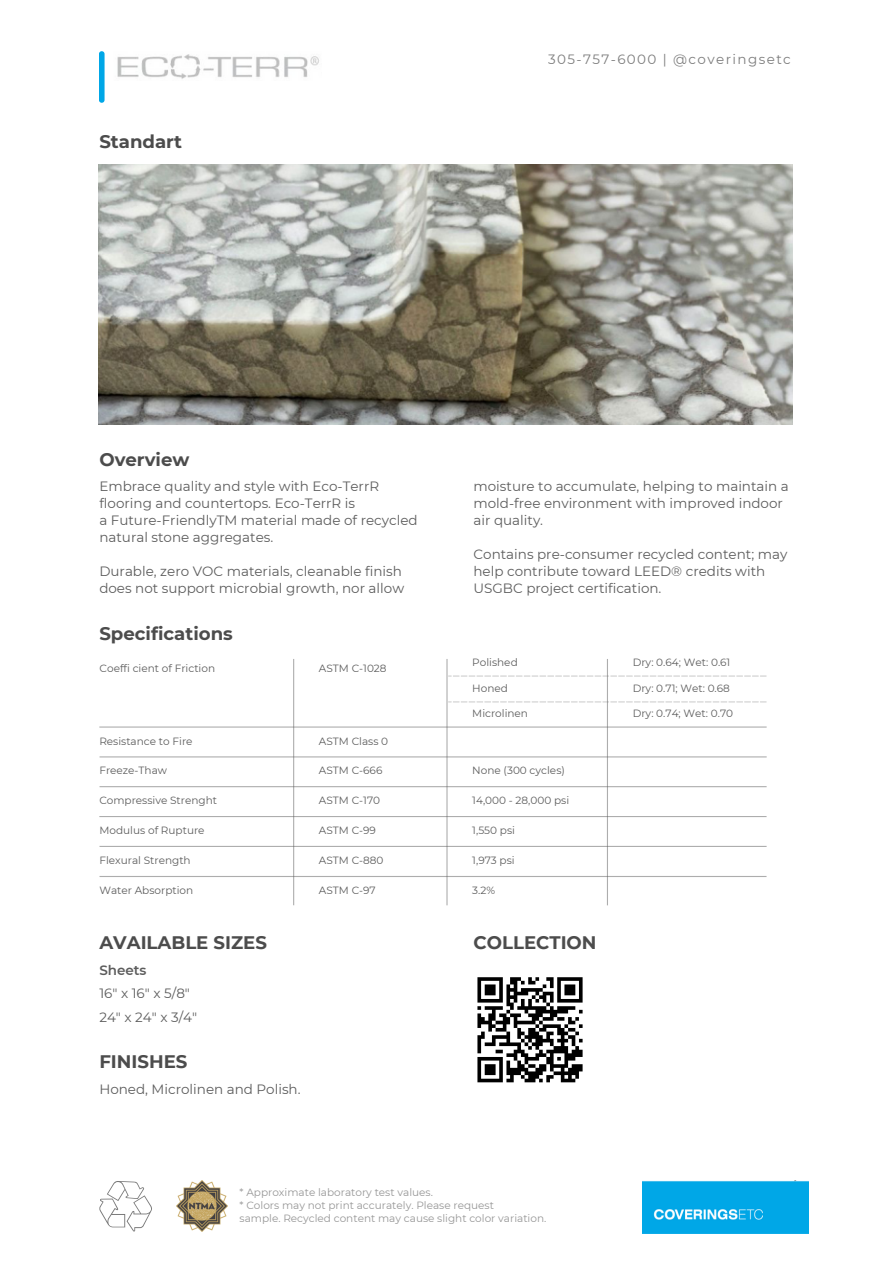
<style>
.page{position:relative;width:893px;height:1264px;background:#fff}
.page>*{position:absolute;margin:0;border:0;box-sizing:border-box;transform-origin:0 0}
.t1{font:700 18.15px "Montserrat";color:#4c4c4c}
.t2{font:13.5px/16.8px "Montserrat";color:#5c5c5c}
.t3{font:13.5px "Montserrat";letter-spacing:.105em;color:#5c5c5c}
.t4{font:600 13.5px "Montserrat";color:#5c5c5c}
.t5{font:10.5px/13px "Montserrat";color:#5c5c5c}
</style>
<div class="page">
<img style="left:117px;top:54px;width:202px;height:25px">
<hr style="left:293px;top:659px;width:1px;height:246px;background:#5c5c5c">
<hr style="left:99px;top:726px;width:667px;height:1px;background:#5c5c5c">
<hr style="left:99px;top:756px;width:667px;height:1px;background:#5c5c5c">
<hr style="left:99px;top:786px;width:667px;height:1px;background:#5c5c5c">
<hr style="left:99px;top:816px;width:667px;height:1px;background:#5c5c5c">
<hr style="left:99px;top:845px;width:667px;height:2px;background:#5c5c5c">
<hr style="left:99px;top:876px;width:667px;height:1px;background:#5c5c5c">
<svg style="left:448px;top:701px;width:318px;height:1px"></svg>
<hr style="left:446px;top:659px;width:1px;height:246px;background:#5c5c5c">
<svg style="left:99px;top:51px;width:5px;height:52px"></svg>
<img style="left:177px;top:1180px;width:50px;height:51px">
<svg style="left:99px;top:1181px;width:53px;height:50px"></svg>
<img style="left:642px;top:1180px;width:166px;height:53px">
<img style="left:99px;top:165px;width:693px;height:259px">
<svg style="left:448px;top:675px;width:318px;height:1px"></svg>
<hr style="left:607px;top:659px;width:1px;height:246px;background:#5c5c5c">
<svg style="left:477px;top:977px;width:106px;height:106px"></svg>
<p class="t1" style="left:99px;top:130px;width:84px">Standart</p>
<p class="t3" style="left:548px;top:50px;width:244px">305-757-6000 | @coveringsetc</p>
<p class="t1" style="left:99px;top:448px;width:92px">Overview</p>
<p class="t2" style="left:99px;top:478px;width:281px">Embrace quality and style with Eco-TerrR flooring and countertops. Eco-TerrR is</p>
<p class="t2" style="left:99px;top:512px;width:320px">a Future-FriendlyTM material made of recycled natural stone aggregates.</p>
<p class="t2" style="left:99px;top:562px;width:306px">Durable, zero VOC materials, cleanable finish does not support microbial growth, nor allow</p>
<p class="t1" style="left:99px;top:623px;width:135px">Specifications</p>
<p class="t5" style="left:99px;top:662px;width:117px">Coeffi cient of Friction</p>
<p class="t5" style="left:319px;top:662px;width:69px">ASTM C-1028</p>
<p class="t5" style="left:99px;top:734px;width:95px">Resistance to Fire</p>
<p class="t5" style="left:99px;top:764px;width:69px">Freeze-Thaw</p>
<p class="t5" style="left:99px;top:793px;width:119px">Compressive Strenght</p>
<p class="t5" style="left:99px;top:823px;width:107px">Modulus of Rupture</p>
<p class="t5" style="left:99px;top:853px;width:93px">Flexural Strength</p>
<p class="t5" style="left:99px;top:883px;width:95px">Water Absorption</p>
<p class="t1" style="left:99px;top:931px;width:169px">AVAILABLE SIZES</p>
<p class="t4" style="left:99px;top:961px;width:49px">Sheets</p>
<p class="t2" style="left:99px;top:985px;width:92px">16" x 16" x 5/8"</p>
<p class="t2" style="left:99px;top:1008px;width:99px">24" x 24" x 3/4"</p>
<p class="t1" style="left:99px;top:1050px;width:90px">FINISHES</p>
<p class="t2" style="left:99px;top:1080px;width:203px">Honed, Microlinen and Polish.</p>
<p class="t5" style="left:319px;top:734px;width:71px">ASTM Class 0</p>
<p class="t5" style="left:319px;top:764px;width:65px">ASTM C-666</p>
<p class="t5" style="left:319px;top:793px;width:63px">ASTM C-170</p>
<p class="t5" style="left:319px;top:823px;width:59px">ASTM C-99</p>
<p class="t5" style="left:319px;top:853px;width:66px">ASTM C-880</p>
<p class="t5" style="left:319px;top:883px;width:58px">ASTM C-97</p>
<p class="t2" style="left:473px;top:478px;width:317px">moisture to accumulate, helping to maintain a mold-free environment with improved indoor air quality.</p>
<p class="t2" style="left:473px;top:545px;width:315px">Contains pre-consumer recycled content; may help contribute toward LEED® credits with</p>
<p class="t2" style="left:473px;top:579px;width:189px">USGBC project certification.</p>
<p class="t5" style="left:472px;top:655px;width:47px">Polished</p>
<p class="t5" style="left:632px;top:655px;width:99px">Dry: 0.64; Wet: 0.61</p>
<p class="t5" style="left:472px;top:681px;width:37px">Honed</p>
<p class="t5" style="left:632px;top:681px;width:99px">Dry: 0.71; Wet: 0.68</p>
<p class="t5" style="left:472px;top:706px;width:57px">Microlinen</p>
<p class="t5" style="left:632px;top:706px;width:102px">Dry: 0.74; Wet: 0.70</p>
<p class="t5" style="left:472px;top:764px;width:94px">None (300 cycles)</p>
<p class="t5" style="left:472px;top:793px;width:98px">14,000 - 28,000 psi</p>
<p class="t5" style="left:472px;top:823px;width:44px">1,550 psi</p>
<p class="t5" style="left:472px;top:853px;width:44px">1,973 psi</p>
<p class="t5" style="left:472px;top:883px;width:24px">3.2%</p>
<p class="t1" style="left:473px;top:931px;width:125px">COLLECTION</p>
<p class="t5" style="left:239px;top:1185px;width:308px">* Approximate laboratory test values.<br>* Colors may not print accurately. Please request<br>sample. Recycled content may cause slight color variation.</p>
</div>
